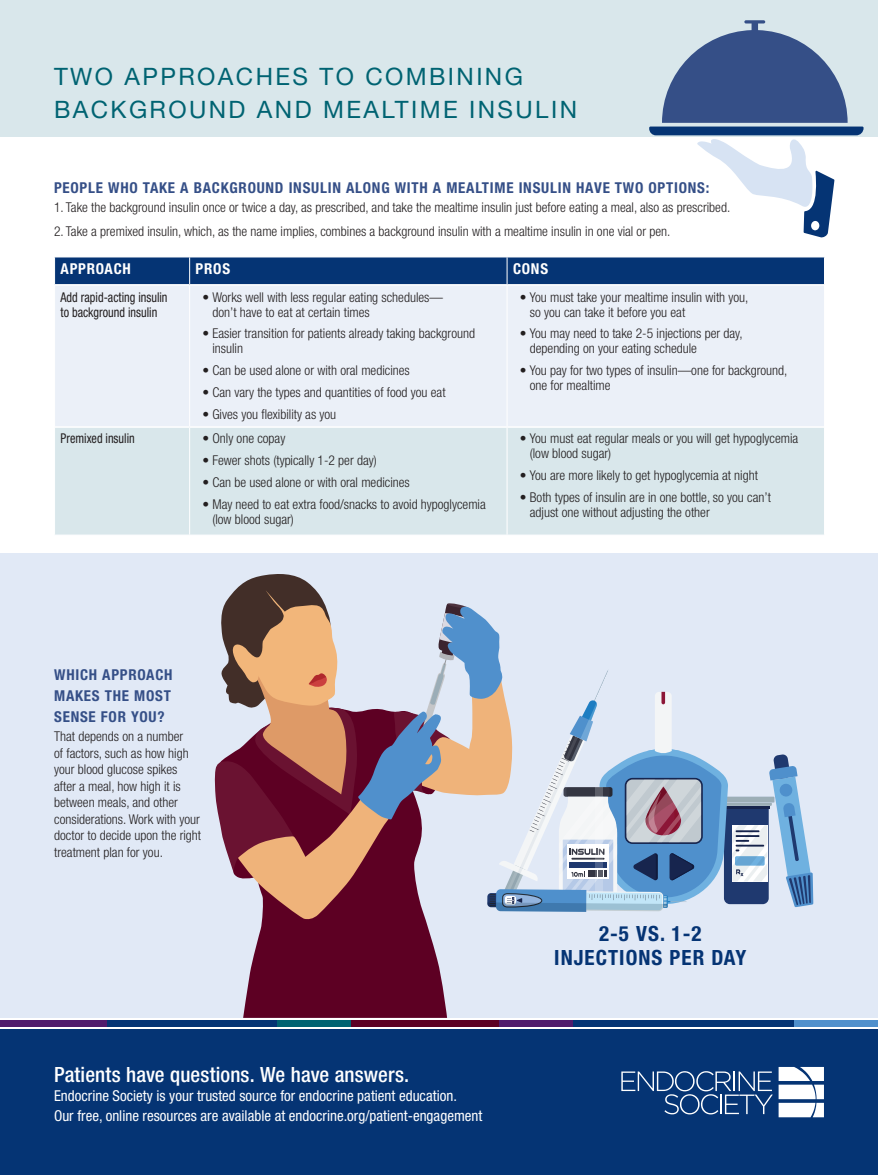
<style>
.page{position:relative;width:878px;height:1175px;background:#fff}
.page>*{position:absolute;margin:0;border:0;box-sizing:border-box;transform-origin:0 0}
.Secondary_Header_on{font:24px/33px "Helvetica Neue LT Std";letter-spacing:.1em;color:#006372}
.Footer_Title{font:500 condensed 21px "Helvetica Neue LT Std";letter-spacing:.005em;color:#fff}
.Subheader{font:700 condensed 21px/24px "Helvetica Neue LT Std";letter-spacing:.05em;color:#053474;text-align:center}
.Footer_editor_text{font:condensed 15px/19.5px "Helvetica Neue LT Std";color:#fff}
.Secondary_Subheader{font:700 condensed 15px/21px "Helvetica Neue LT Std";letter-spacing:.05em;color:#354f87;text-align:justify}
.Secondary_Subheader-2{font:700 condensed 15px "Helvetica Neue LT Std";letter-spacing:.05em;color:#fff}
.text{font:300 condensed 13.5px/15px "Helvetica Neue LT Std";color:#231f20}
.table_text{font:condensed 13.5px/15px "Helvetica Neue LT Std";color:#231f20;scale:.9 1}
</style>
<div class="page">
<div style="left:0;top:1029px;width:878px;height:145px;background:#053474"></div>
<div style="left:0;top:1019px;width:107px;height:7px;background:#511b6c"></div>
<div style="left:351px;top:1019px;width:148px;height:7px;background:#5d0023"></div>
<div style="left:107px;top:1019px;width:170px;height:7px;background:#053474"></div>
<div style="left:277px;top:1019px;width:74px;height:7px;background:#006372"></div>
<div style="left:499px;top:1019px;width:74px;height:7px;background:#511b6c"></div>
<div style="left:573px;top:1019px;width:221px;height:7px;background:#053474"></div>
<div style="left:794px;top:1019px;width:84px;height:7px;background:#5090cc"></div>
<div style="left:0;top:554px;width:878px;height:463px;background:#e1e9f6"></div>
<div style="left:0;top:0;width:878px;height:137px;background:#d9e7eb"></div>
<div style="left:55px;top:286px;width:769px;height:140px;background:#ebf0f8"></div>
<div style="left:55px;top:428px;width:769px;height:106px;background:#d9e7eb"></div>
<div style="left:54px;top:257px;width:771px;height:28px;background:#053474"></div>
<hr style="left:189px;top:285px;width:1px;height:141px;background:#fff">
<hr style="left:506px;top:285px;width:1px;height:141px;background:#fff">
<hr style="left:189px;top:428px;width:1px;height:106px;background:#fff">
<hr style="left:506px;top:428px;width:1px;height:106px;background:#fff">
<hr style="left:55px;top:284px;width:135px;height:1px;background:#fff">
<hr style="left:190px;top:284px;width:317px;height:1px;background:#fff">
<hr style="left:507px;top:284px;width:317px;height:1px;background:#fff">
<svg style="left:243px;top:919px;width:204px;height:98px;fill:#5d0023"></svg>
<svg style="left:649px;top:20px;width:214px;height:218px"></svg>
<svg style="left:214px;top:574px;width:599px;height:345px"></svg>
<svg style="left:621px;top:1071px;width:151px;height:43px"></svg>
<svg style="left:778px;top:1066px;width:46px;height:51px"></svg>
<p class="Secondary_Header_on" style="left:54px;top:59px;width:524px">TWO APPROACHES TO COMBINING<br>BACKGROUND AND MEALTIME INSULIN</p>
<p class="Secondary_Subheader" style="left:54px;top:177px;width:656px">PEOPLE WHO TAKE A BACKGROUND INSULIN ALONG WITH A MEALTIME INSULIN HAVE TWO OPTIONS:</p>
<p class="text" style="left:54px;top:200px;width:677px">1. Take the background insulin once or twice a day, as prescribed, and take the mealtime insulin just before eating a meal, also as prescribed.</p>
<p class="text" style="left:54px;top:223px;width:618px">2. Take a premixed insulin, which, as the name implies, combines a background insulin with a mealtime insulin in one vial or pen.</p>
<p class="Secondary_Subheader-2" style="left:61px;top:259px;width:72px">APPROACH</p>
<p class="Secondary_Subheader-2" style="left:196px;top:259px;width:36px">PROS</p>
<p class="Secondary_Subheader-2" style="left:513px;top:259px;width:37px">CONS</p>
<p class="table_text" style="left:61px;top:289px;width:120px">Add rapid-acting insulin to background insulin</p>
<p class="text" style="left:212px;top:289px;width:232px;text-indent:-10px">• Works well with less regular eating schedules— don’t have to eat at certain times</p>
<p class="text" style="left:212px;top:326px;width:264px;text-indent:-10px">• Easier transition for patients already taking background insulin</p>
<p class="text" style="left:202px;top:363px;width:209px">• Can be used alone or with oral medicines</p>
<p class="text" style="left:202px;top:384px;width:245px">• Can vary the types and quantities of food you eat</p>
<p class="text" style="left:202px;top:406px;width:135px">• Gives you flexibility as you</p>
<p class="text" style="left:530px;top:289px;width:220px;text-indent:-10px">• You must take your mealtime insulin with you, so you can take it before you eat</p>
<p class="text" style="left:530px;top:326px;width:214px;text-indent:-10px">• You may need to take 2-5 injections per day, depending on your eating schedule</p>
<p class="text" style="left:530px;top:363px;width:259px;text-indent:-10px">• You pay for two types of insulin—one for background, one for mealtime</p>
<p class="table_text" style="left:61px;top:431px;width:84px">Premixed insulin</p>
<p class="text" style="left:202px;top:431px;width:84px">• Only one copay</p>
<p class="text" style="left:202px;top:453px;width:176px">• Fewer shots (typically 1-2 per day)</p>
<p class="text" style="left:202px;top:474px;width:209px">• Can be used alone or with oral medicines</p>
<p class="text" style="left:212px;top:496px;width:275px;text-indent:-10px">• May need to eat extra food/snacks to avoid hypoglycemia (low blood sugar)</p>
<p class="text" style="left:530px;top:431px;width:270px;text-indent:-10px">• You must eat regular meals or you will get hypoglycemia (low blood sugar)</p>
<p class="text" style="left:520px;top:468px;width:240px">• You are more likely to get hypoglycemia at night</p>
<p class="text" style="left:530px;top:489px;width:243px;text-indent:-10px">• Both types of insulin are in one bottle, so you can’t adjust one without adjusting the other</p>
<p class="Secondary_Subheader" style="left:54px;top:664px;width:120px">WHICH APPROACH MAKES THE MOST SENSE FOR YOU?</p>
<p class="text" style="left:54px;top:728px;width:148px;line-height:16.5px">That depends on a number<br>of factors, such as how high your blood glucose spikes after a meal, how high it is between meals, and other considerations. Work with your doctor to decide upon the right treatment plan for you.</p>
<p class="Footer_Title" style="left:54px;top:1062px;width:357px">Patients have questions. We have answers.</p>
<p class="Footer_editor_text" style="left:54px;top:1086px;width:430px">Endocrine Society is your trusted source for endocrine patient education.<br>Our free, online resources are available at endocrine.org/patient-engagement</p>
<p class="Subheader" style="left:554px;top:921px;width:194px">2-5 VS. 1-2<br>INJECTIONS PER DAY</p>
</div>
